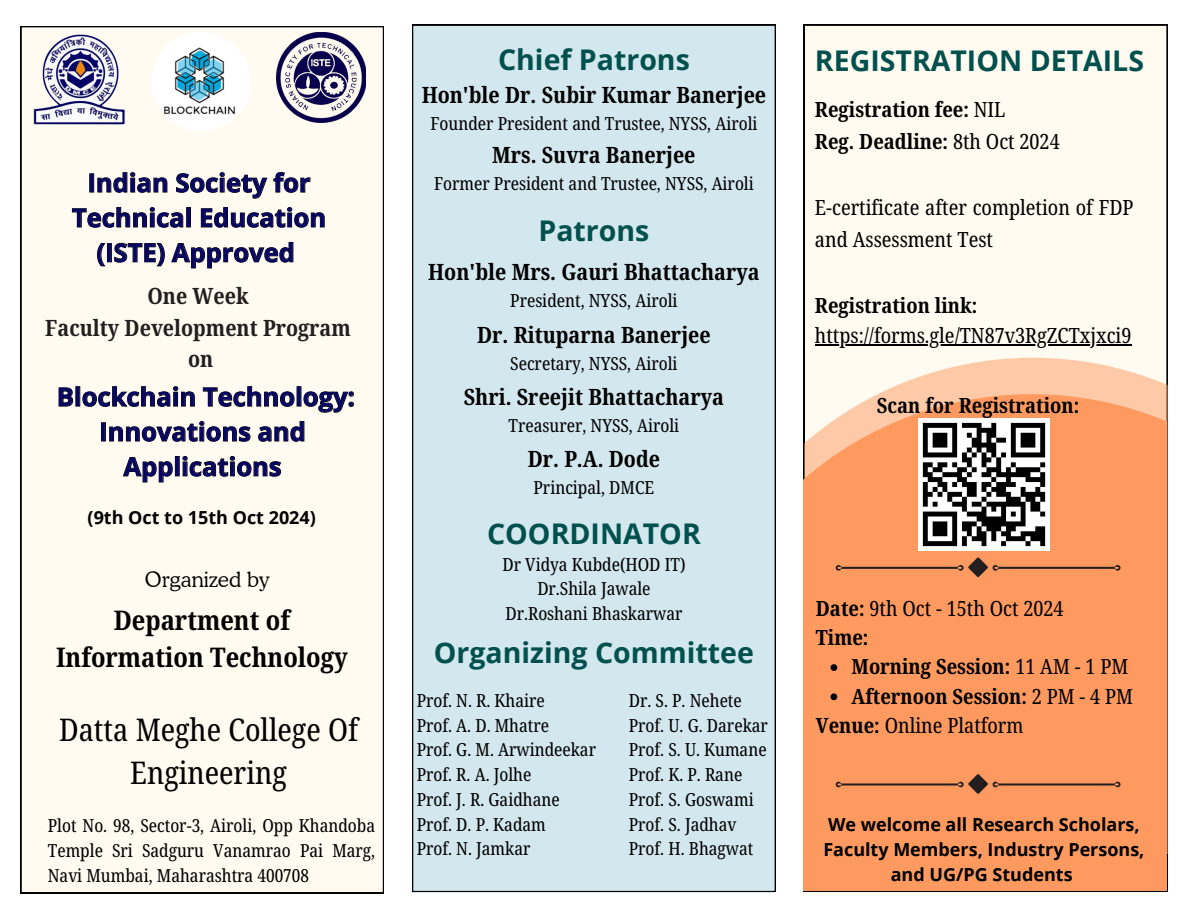
<style>
.page{position:relative;width:1188px;height:918px;background:#fff}
.page>*{position:absolute;margin:0;border:0;box-sizing:border-box;transform-origin:0 0}
.t1{font:31.2px/42.8px "Noto Serif Ethiopic Condensed";color:#000;text-align:center}
.t2{font:700 28.5px "Open Sans";color:#00504e}
.t3{font:700 27px/37.2px "Noto Serif Ethiopic Condensed";color:#000;text-align:center}
.t4{font:700 25.5px/34.8px "Open Sans";color:#070661;text-align:center}
.t5{font:700 22.5px "Noto Serif Ethiopic Condensed";color:#000}
.t6{font:700 22.5px/31.5px "Noto Serif Ethiopic Condensed";color:#231f20;text-align:center}
.t7{font:21px/32.7px "Noto Serif Ethiopic Condensed";color:#000}
.t8{font:700 21px/32.7px "Noto Serif Ethiopic Condensed";color:#000}
.t9{font:300 21px "Cooper BT";color:#000}
.t10{font:18px/24.8px "Noto Serif Ethiopic Condensed";color:#000;text-align:justify}
.t11{font:700 18px/24.8px "Open Sans";color:#000;text-align:center}
.s1{font-weight:400}
.s2{font-weight:700}
</style>
<div class="page">
<svg style="left:412px;top:25px;width:364px;height:867px"></svg>
<div style="left:804px;top:25px;width:363px;height:867px;background:#fffbf0"></div>
<svg style="left:804px;top:358px;width:364px;height:496px;fill:#fec9a6"></svg>
<div style="left:803px;top:394px;width:364px;height:496px;background:#fe9a60"></div>
<svg style="left:836px;top:557px;width:285px;height:20px"></svg>
<svg style="left:836px;top:774px;width:285px;height:20px"></svg>
<hr style="left:815px;top:344px;width:316px;height:1px;background:#000">
<div style="left:20px;top:26px;width:364px;height:867px;background:#fffbf0"></div>
<img style="left:31px;top:33px;width:95px;height:93px">
<img style="left:276px;top:33px;width:89px;height:90px">
<img style="left:151px;top:32px;width:100px;height:99px;border-radius:50%">
<svg style="left:89px;top:172px;width:222px;height:27px"></svg>
<svg style="left:72px;top:207px;width:253px;height:21px"></svg>
<svg style="left:97px;top:242px;width:197px;height:27px"></svg>
<svg style="left:59px;top:386px;width:295px;height:27px"></svg>
<svg style="left:101px;top:421px;width:204px;height:21px"></svg>
<svg style="left:123px;top:456px;width:158px;height:27px"></svg>
<img style="left:918px;top:418px;width:132px;height:132px">
<svg style="left:831px;top:664px;width:6px;height:7px"></svg>
<svg style="left:831px;top:693px;width:6px;height:7px"></svg>
<h3 class="t4" style="left:72px;top:165px;width:256px">Indian Society for<br>Technical Education (ISTE) Approved</h3>
<h2 class="t6" style="left:45px;top:280px;width:307px">One Week<br>Faculty Development Program on</h2>
<p class="t4" style="left:57px;top:379px;width:300px">Blockchain Technology:<br>Innovations and<br>Applications</p>
<p class="t11" style="left:88px;top:505px;width:230px">(9th Oct to 15th Oct 2024)</p>
<p class="t9" style="left:145px;top:566px;width:126px">Organized by</p>
<h4 class="t3" style="left:56px;top:601px;width:293px">Department of<br>Information Technology</h4>
<h6 class="t1" style="left:59px;top:708px;width:300px">Datta Meghe College Of<br>Engineering</h6>
<p class="t10" style="left:48px;top:813px;width:329px">Plot No. 98, Sector-3, Airoli, Opp Khandoba Temple Sri Sadguru Vanamrao Pai Marg, Navi Mumbai, Maharashtra 400708</p>
<p class="t2" style="left:498px;top:40px;width:193px">Chief Patrons</p>
<p class="t2" style="left:815px;top:41px;width:331px">REGISTRATION DETAILS</p>
<h1 class="t5" style="left:422px;top:79px;width:346px">Hon'ble Dr. Subir Kumar Banerjee</h1>
<p class="t10" style="left:430px;top:110px;width:329px">Founder President and Trustee, NYSS, Airoli</p>
<p class="t5" style="left:492px;top:139px;width:205px">Mrs. Suvra Banerjee</p>
<p class="t10" style="left:434px;top:171px;width:321px">Former President and Trustee, NYSS, Airoli</p>
<h2 class="t2" style="left:538px;top:211px;width:112px">Patrons</h2>
<p class="t5" style="left:428px;top:256px;width:333px">Hon'ble Mrs. Gauri Bhattacharya</p>
<p class="t10" style="left:510px;top:288px;width:169px">President, NYSS, Airoli</p>
<p class="t5" style="left:477px;top:318px;width:235px">Dr. Rituparna Banerjee</p>
<p class="t10" style="left:510px;top:350px;width:169px">Secretary, NYSS, Airoli</p>
<p class="t5" style="left:464px;top:381px;width:262px">Shri. Sreejit Bhattacharya</p>
<p class="t10" style="left:509px;top:412px;width:172px">Treasurer, NYSS, Airoli</p>
<p class="t5" style="left:528px;top:443px;width:134px">Dr. P.A. Dode</p>
<p class="t10" style="left:534px;top:475px;width:122px">Principal, DMCE</p>
<p class="t2" style="left:487px;top:513px;width:215px">COORDINATOR</p>
<p class="t10" style="left:502px;top:551px;width:185px">Dr Vidya Kubde(HOD IT)</p>
<p class="t10" style="left:537px;top:576px;width:115px">Dr.Shila Jawale</p>
<p class="t10" style="left:506px;top:601px;width:178px">Dr.Roshani Bhaskarwar</p>
<p class="t2" style="left:434px;top:633px;width:322px">Organizing Committee</p>
<p class="t10" style="left:417px;top:687px;width:130px">Prof. N. R. Khaire</p>
<p class="t10" style="left:417px;top:712px;width:134px">Prof. A. D. Mhatre</p>
<p class="t10" style="left:417px;top:737px;width:181px">Prof. G. M. Arwindeekar</p>
<h1 class="t10" style="left:417px;top:762px;width:116px">Prof. R. A. Jolhe</h1>
<h6 class="t10" style="left:417px;top:786px;width:145px">Prof. J. R. Gaidhane</h6>
<h6 class="t10" style="left:417px;top:811px;width:131px">Prof. D. P. Kadam</h6>
<h6 class="t10" style="left:417px;top:836px;width:115px">Prof. N. Jamkar</h6>
<p class="t8" style="left:815px;top:92px;width:246px">Registration fee: <span class="s1">NIL<br></span>Reg. Deadline: <span class="s1">8th Oct 2024</span></p>
<p class="t7" style="left:815px;top:190px;width:320px">E-certificate after completion of FDP and Assessment Test</p>
<p class="t8" style="left:815px;top:288px;width:164px">Registration link:</p>
<h4 class="t7" style="left:815px;top:318px;width:318px">https://forms.gle/TN87v3RgZCTxjxci9</h4>
<p class="t8" style="left:877px;top:388px;width:204px">Scan for Registration:</p>
<h2 class="t7" style="left:816px;top:593px;width:249px;line-height:29.2px"><span class="s2">Date:</span> 9th Oct - 15th Oct 2024<br><span class="s2">Time:</span></h2>
<h6 class="t8" style="left:852px;top:650px;width:278px">Morning Session: <span class="s1">11 AM - 1 PM</span></h6>
<p class="t8" style="left:852px;top:679px;width:283px">Afternoon Session: <span class="s1">2 PM - 4 PM</span></p>
<p class="t7" style="left:816px;top:708px;width:209px"><span class="s2">Venue:</span> Online Platform</p>
<p class="t10" style="left:629px;top:687px;width:115px">Dr. S. P. Nehete</p>
<p class="t10" style="left:629px;top:712px;width:141px">Prof. U. G. Darekar</p>
<p class="t10" style="left:629px;top:737px;width:139px">Prof. S. U. Kumane</p>
<p class="t10" style="left:629px;top:762px;width:115px">Prof. K. P. Rane</p>
<p class="t10" style="left:629px;top:786px;width:126px">Prof. S. Goswami</p>
<p class="t10" style="left:629px;top:811px;width:109px">Prof. S. Jadhav</p>
<p class="t10" style="left:629px;top:836px;width:126px">Prof. H. Bhagwat</p>
<h6 class="t11" style="left:823px;top:812px;width:323px">We welcome all Research Scholars,<br>Faculty Members, Industry Persons, and UG/PG Students</h6>
</div>
